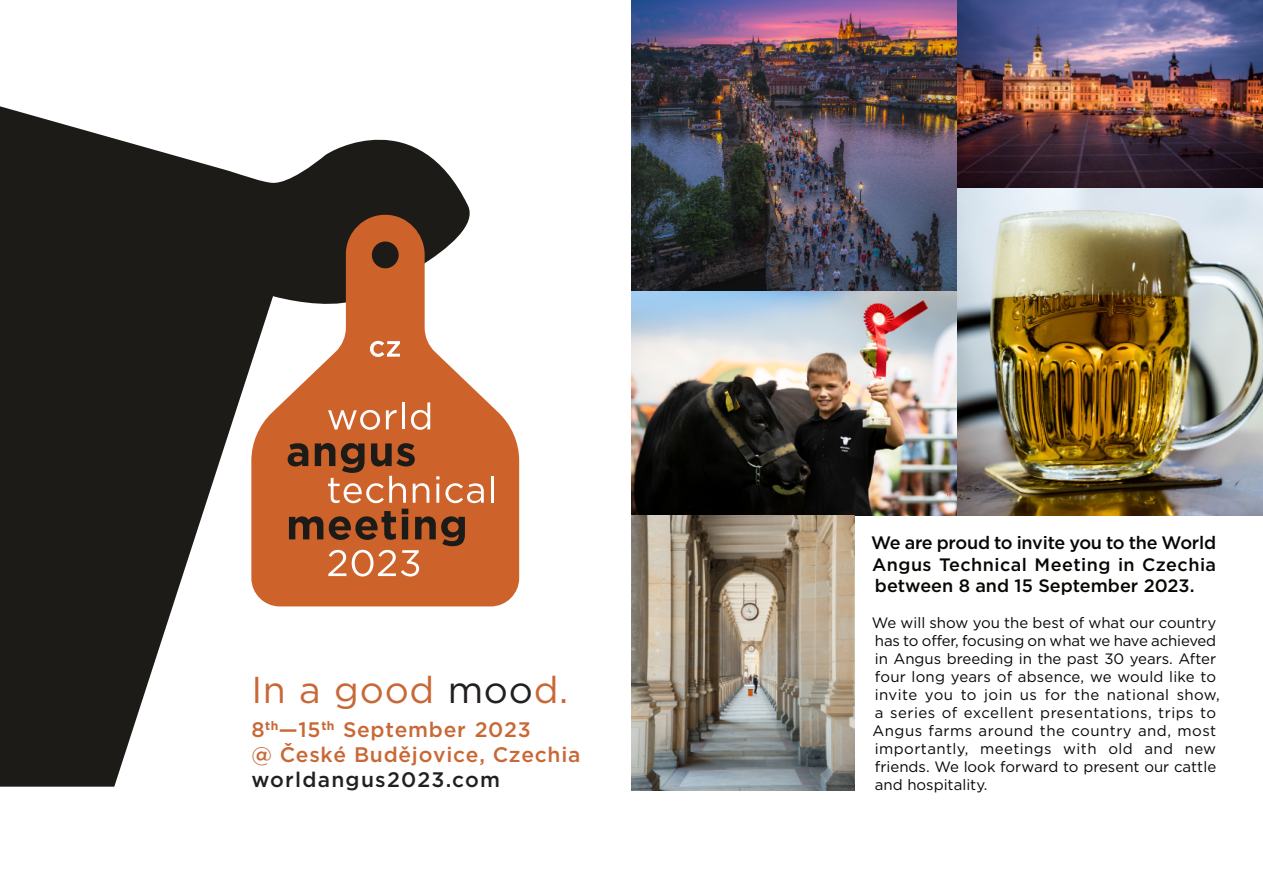
<style>
.page{position:relative;width:1263px;height:893px;background:#fff}
.page>*{position:absolute;margin:0;border:0;box-sizing:border-box;transform-origin:0 0}
.t1{font:37.35px "Gotham";letter-spacing:.02em;color:#c86836}
.t2{font:500 21px/24.8px "Gotham";letter-spacing:.035em;color:#c86836}
.t3{font:500 21px "Gotham";letter-spacing:.06em;color:#231f20}
.t4{font:500 18px/21.6px "Gotham";letter-spacing:.005em;color:#080704;text-align:justify}
.t5{font:15px/18px "Gotham";color:#080704}
.s1{color:#231f20}
</style>
<div class="page">
<svg style="left:0;top:106px;width:486px;height:681px;fill:#1d1b18"></svg>
<svg style="left:251px;top:214px;width:268px;height:392px;fill:#cd632b"></svg>
<svg style="left:328px;top:410px;width:52px;height:20px"></svg>
<svg style="left:386px;top:410px;width:10px;height:19px"></svg>
<hr style="left:402px;top:402px;width:3px;height:27px;background:#fff">
<svg style="left:411px;top:402px;width:19px;height:28px"></svg>
<svg style="left:288px;top:443px;width:20px;height:23px"></svg>
<svg style="left:315px;top:443px;width:114px;height:60px;background:#ae633b"></svg>
<hr style="left:436px;top:484px;width:3px;height:19px;background:#fff">
<svg style="left:445px;top:483px;width:39px;height:20px"></svg>
<hr style="left:491px;top:476px;width:3px;height:27px;background:#fff">
<svg style="left:289px;top:509px;width:176px;height:67px;background:#ab5d33"></svg>
<svg style="left:370px;top:341px;width:30px;height:16px"></svg>
<img style="left:631px;top:0;width:632px;height:515px">
<img style="left:631px;top:515px;width:223px;height:276px">
<h1 class="t1" style="left:251px;top:673px;width:319px">In a good <span class="s1">moo</span>d.</h1>
<h2 class="t2" style="left:251px;top:718px;width:331px">8<sup>th</sup>—15<sup>th</sup> September 2023<br>@ České Budějovice, Czechia</h2>
<h2 class="t3" style="left:251px;top:770px;width:250px">worldangus2023.com</h2>
<p class="t4" style="left:871px;top:533px;width:347px">We are proud to invite you to the World Angus Technical Meeting in Czechia between 8 and 15 September 2023.</p>
<p class="t5" style="left:872px;top:615px;width:350px">We will show you the best of what our country has to offer, focusing on what we have achieved in Angus breeding in the past 30 years. After four long years of absence, we would like to invite you to join us for the national show, a series of excellent presentations, trips to Angus farms around the country and, most importantly, meetings with old and new friends. We look forward to present our cattle and hospitality.</p>
</div>
